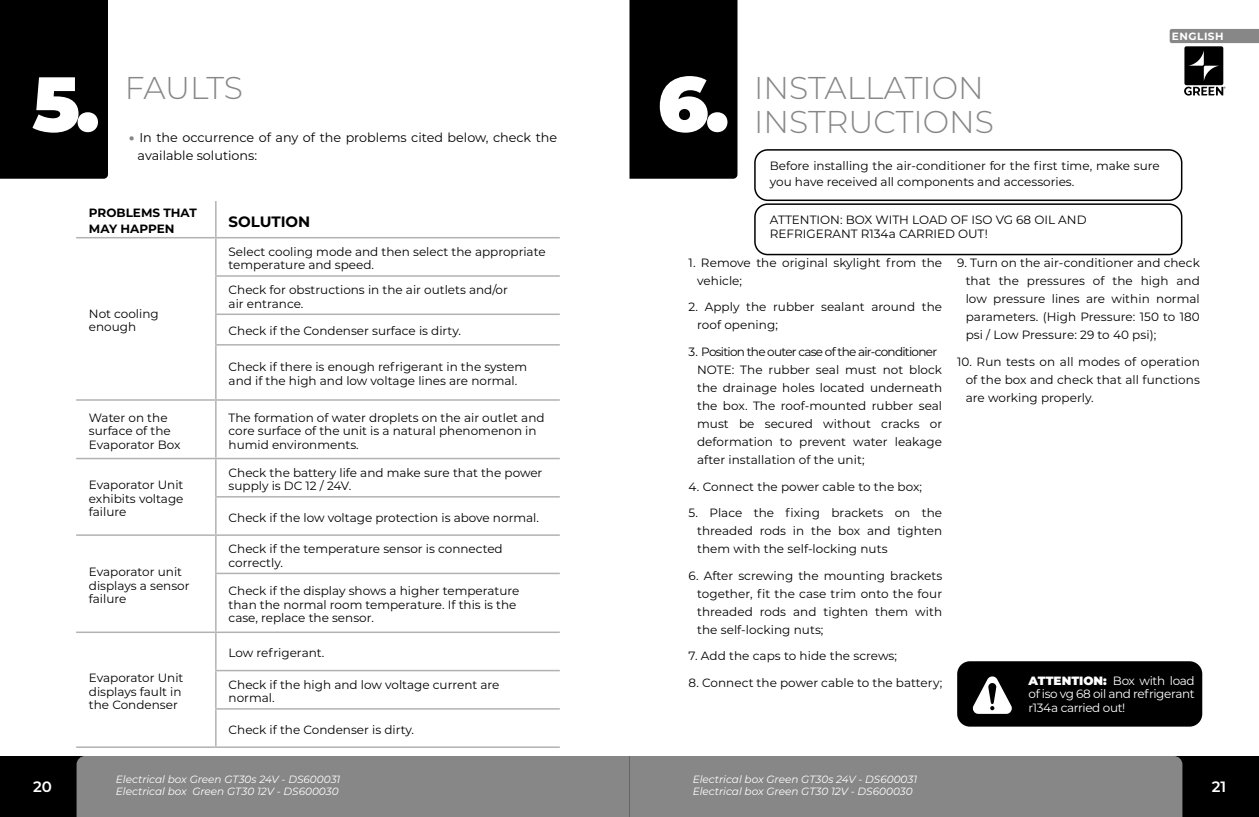
<style>
.page{position:relative;width:1259px;height:817px;background:#fff}
.page>*{position:absolute;margin:0;border:0;box-sizing:border-box;transform-origin:0 0}
.t1{font:900 77.25px "Montserrat";color:#fff}
.t2{font:300 31.5px/34.5px "Montserrat";color:#878787}
.t3{font:700 15px "Montserrat";color:#000}
.t4{font:600 15px "Montserrat";color:#fff}
.t5{font:12.75px/18px "Montserrat";color:#000}
.t6{font:12px/13.5px "Montserrat";color:#000}
.t7{font:12px/13.5px "Montserrat";letter-spacing:-.03em;color:#fff;text-align:justify}
.t8{font:700 12px/16.5px "Montserrat";color:#000}
.t9{font:italic 10.5px/12px "Montserrat";color:#fff}
.t10{font:700 10.5px "Montserrat";letter-spacing:.05em;color:#fff}
.s1{font-weight:900;color:#878787}
.s2{font-weight:900}
</style>
<div class="page">
<div style="left:0;top:755px;width:1259px;height:61px;background:#000"></div>
<div style="left:77px;top:755px;width:1105px;height:61px;background:#878787"></div>
<svg style="left:1169px;top:29px;width:90px;height:67px"></svg>
<div style="left:629px;top:0;width:108px;height:179px;background:#000"></div>
<div style="left:0;top:0;width:108px;height:179px;background:#000"></div>
<hr style="left:215px;top:201px;width:2px;height:36px;background:#b3b2b2">
<hr style="left:215px;top:238px;width:2px;height:37px;background:#b3b2b2">
<hr style="left:215px;top:277px;width:2px;height:36px;background:#b3b2b2">
<hr style="left:215px;top:315px;width:2px;height:29px;background:#b3b2b2">
<hr style="left:215px;top:345px;width:2px;height:54px;background:#b3b2b2">
<hr style="left:215px;top:400px;width:2px;height:57px;background:#b3b2b2">
<hr style="left:215px;top:459px;width:2px;height:37px;background:#b3b2b2">
<hr style="left:215px;top:497px;width:2px;height:37px;background:#b3b2b2">
<hr style="left:215px;top:535px;width:2px;height:37px;background:#b3b2b2">
<hr style="left:215px;top:574px;width:2px;height:57px;background:#b3b2b2">
<hr style="left:215px;top:633px;width:2px;height:36px;background:#b3b2b2">
<hr style="left:215px;top:671px;width:2px;height:37px;background:#b3b2b2">
<hr style="left:215px;top:709px;width:2px;height:37px;background:#b3b2b2">
<hr style="left:76px;top:237px;width:140px;height:1px;background:#b3b2b2">
<hr style="left:216px;top:237px;width:344px;height:1px;background:#b3b2b2">
<hr style="left:215px;top:275px;width:345px;height:2px;background:#b3b2b2">
<hr style="left:215px;top:313px;width:345px;height:2px;background:#b3b2b2">
<hr style="left:215px;top:344px;width:345px;height:1px;background:#b3b2b2">
<hr style="left:76px;top:399px;width:140px;height:1px;background:#b3b2b2">
<hr style="left:216px;top:399px;width:344px;height:1px;background:#b3b2b2">
<hr style="left:76px;top:457px;width:140px;height:2px;background:#b3b2b2">
<hr style="left:216px;top:457px;width:344px;height:2px;background:#b3b2b2">
<hr style="left:215px;top:496px;width:345px;height:1px;background:#b3b2b2">
<hr style="left:76px;top:534px;width:140px;height:1px;background:#b3b2b2">
<hr style="left:216px;top:534px;width:344px;height:1px;background:#b3b2b2">
<hr style="left:215px;top:572px;width:345px;height:2px;background:#b3b2b2">
<hr style="left:76px;top:631px;width:140px;height:2px;background:#b3b2b2">
<hr style="left:216px;top:631px;width:344px;height:2px;background:#b3b2b2">
<hr style="left:215px;top:669px;width:345px;height:2px;background:#b3b2b2">
<hr style="left:215px;top:708px;width:345px;height:1px;background:#b3b2b2">
<hr style="left:76px;top:746px;width:140px;height:1px;background:#b3b2b2">
<hr style="left:216px;top:746px;width:344px;height:1px;background:#b3b2b2">
<div style="left:754px;top:149px;width:428px;height:52px;border:2px solid #000;border-radius:13px"></div>
<div style="left:754px;top:203px;width:428px;height:52px;border:2px solid #000;border-radius:13px"></div>
<div style="left:957px;top:661px;width:245px;height:65px;background:#000;border-radius:13px"></div>
<svg style="left:972px;top:676px;width:40px;height:37px"></svg>
<h1 class="t1" style="left:32px;top:46px;width:69px">5.</h1>
<h1 class="t1" style="left:657px;top:46px;width:73px">6.</h1>
<h2 class="t2" style="left:125px;top:69px;width:120px">FAULTS</h2>
<p class="t5" style="left:138px;top:128px;width:421px;text-indent:-9px"><span class="s1">•</span> In the occurrence of any of the problems cited below, check the available solutions:</p>
<p class="t8" style="left:89px;top:204px;width:109px">PROBLEMS THAT<br>MAY HAPPEN</p>
<p class="t3" style="left:229px;top:210px;width:83px">SOLUTION</p>
<p class="t10" style="left:1172px;top:28px;width:53px">ENGLISH</p>
<h2 class="t2" style="left:754px;top:69px;width:241px">INSTALLATION<br>INSTRUCTIONS</h2>
<p class="t6" style="left:770px;top:157px;width:391px;line-height:16.5px">Before installing the air-conditioner for the first time, make sure you have received all components and accessories.</p>
<p class="t6" style="left:770px;top:213px;width:318px">ATTENTION: BOX WITH LOAD OF ISO VG 68 OIL AND<br>REFRIGERANT R134a CARRIED OUT!</p>
<p class="t6" style="left:89px;top:306px;width:71px">Not cooling enough</p>
<p class="t6" style="left:229px;top:244px;width:318px">Select cooling mode and then select the appropriate temperature and speed.</p>
<p class="t6" style="left:229px;top:283px;width:281px">Check for obstructions in the air outlets and/or air entrance.</p>
<p class="t6" style="left:229px;top:324px;width:234px">Check if the Condenser surface is dirty.</p>
<p class="t6" style="left:229px;top:360px;width:300px">Check if there is enough refrigerant in the system and if the high and low voltage lines are normal.</p>
<p class="t6" style="left:89px;top:410px;width:93px">Water on the surface of the<br>Evaporator Box</p>
<p class="t6" style="left:229px;top:410px;width:317px">The formation of water droplets on the air outlet and core surface of the unit is a natural phenomenon in humid environments.</p>
<p class="t6" style="left:89px;top:477px;width:96px;text-align:justify">Evaporator Unit exhibits voltage failure</p>
<p class="t6" style="left:229px;top:465px;width:315px">Check the battery life and make sure that the power supply is DC 12 / 24V.</p>
<p class="t6" style="left:229px;top:510px;width:312px">Check if the low voltage protection is above normal.</p>
<p class="t6" style="left:89px;top:564px;width:102px">Evaporator unit displays a sensor failure</p>
<p class="t6" style="left:89px;top:670px;width:96px">Evaporator Unit displays fault in the Condenser</p>
<p class="t6" style="left:229px;top:542px;width:276px">Check if the temperature sensor is connected correctly.</p>
<p class="t6" style="left:229px;top:583px;width:292px">Check if the display shows a higher temperature than the normal room temperature. If this is the case, replace the sensor.</p>
<p class="t6" style="left:229px;top:645px;width:97px">Low refrigerant.</p>
<p class="t6" style="left:229px;top:677px;width:272px">Check if the high and low voltage current are normal.</p>
<p class="t6" style="left:229px;top:722px;width:187px">Check if the Condenser is dirty.</p>
<p class="t9" style="left:116px;top:772px;width:226px">Electrical box Green GT30s 24V - DS600031</p>
<p class="t4" style="left:33px;top:776px;width:20px">20</p>
<p class="t9" style="left:116px;top:784px;width:224px">Electrical box Green GT30 12V - DS600030</p>
<p class="t6" style="left:697px;top:253px;width:246px;line-height:18px;text-indent:-9px">1. Remove the original skylight from the vehicle;</p>
<p class="t6" style="left:697px;top:298px;width:247px;line-height:18px;text-indent:-9px">2. Apply the rubber sealant around the roof opening;</p>
<p class="t6" style="left:697px;top:342px;width:247px;line-height:18px;text-indent:-9px">3. Position the outer case of the air-conditioner NOTE: The rubber seal must not block the drainage holes located underneath the box. The roof-mounted rubber seal must be secured without cracks or deformation to prevent water leakage after installation of the unit;</p>
<p class="t6" style="left:688px;top:479px;width:235px">4. Connect the power cable to the box;</p>
<p class="t6" style="left:697px;top:503px;width:247px;line-height:18px;text-align:justify;text-indent:-9px">5. Place the fixing brackets on the threaded rods in the box and tighten them with the self-locking nuts</p>
<p class="t6" style="left:697px;top:566px;width:247px;line-height:18px;text-align:justify;text-indent:-9px">6. After screwing the mounting brackets together, fit the case trim onto the four threaded rods and tighten them with the self-locking nuts;</p>
<p class="t6" style="left:688px;top:648px;width:210px">7. Add the caps to hide the screws;</p>
<p class="t6" style="left:688px;top:675px;width:255px">8. Connect the power cable to the battery;</p>
<p class="t6" style="left:965px;top:253px;width:236px;line-height:18px;text-align:justify;text-indent:-9px">9. Turn on the air-conditioner and check that the pressures of the high and low pressure lines are within normal parameters. (High Pressure: 150 to 180 psi / Low Pressure: 29 to 40 psi);</p>
<p class="t6" style="left:965px;top:352px;width:236px;line-height:18px;text-align:justify;text-indent:-9px">10. Run tests on all modes of operation of the box and check that all functions are working properly.</p>
<p class="t7" style="left:1028px;top:673px;width:168px"><span class="s2">ATTENTION:</span> Box with load of iso vg 68 oil and refrigerant r134a carried out!</p>
<p class="t9" style="left:692px;top:772px;width:226px">Electrical box Green GT30s 24V - DS600031<br>Electrical box Green GT30 12V - DS600030</p>
<p class="t4" style="left:1211px;top:776px;width:16px">21</p>
</div>
